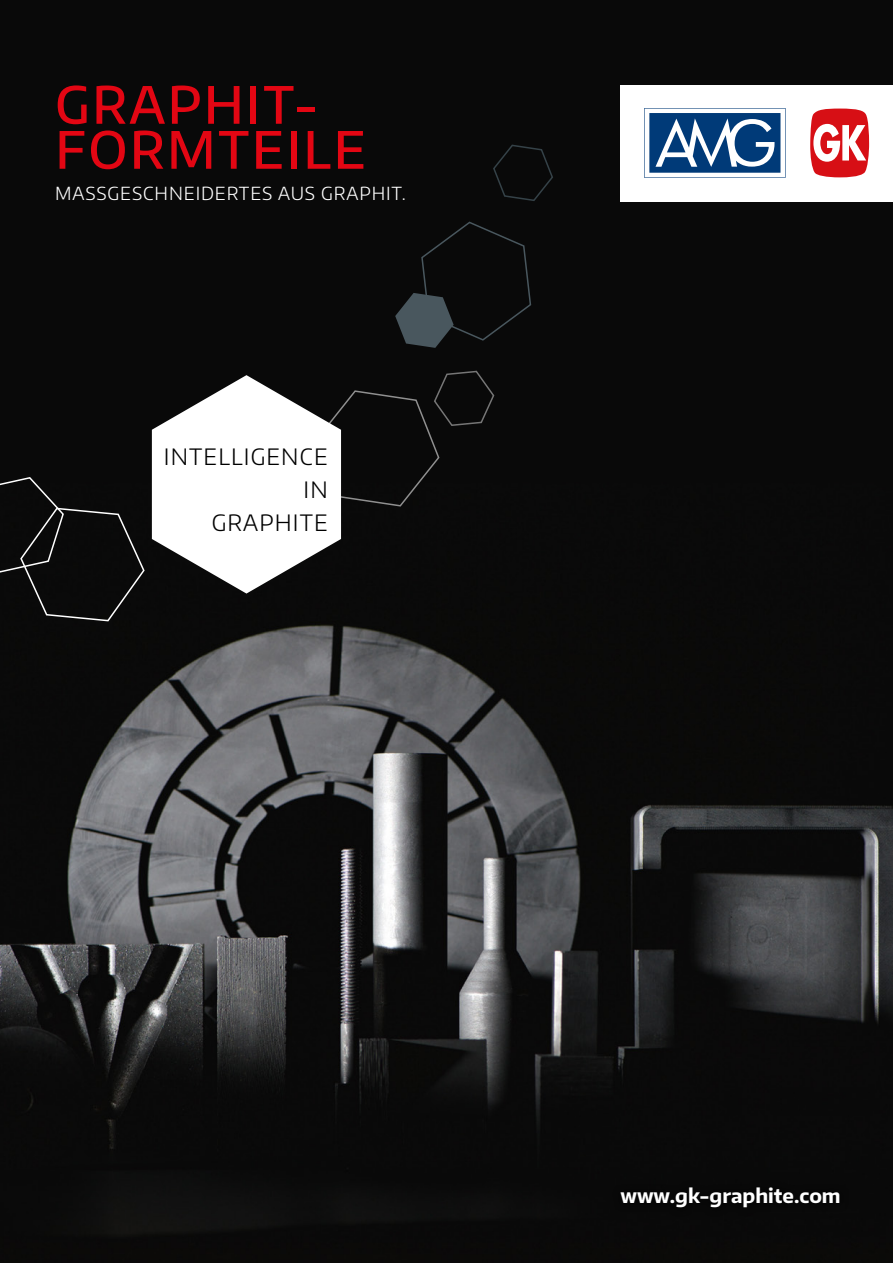
<style>
.page{position:relative;width:893px;height:1263px;background:#fff}
.page>*{position:absolute;margin:0;border:0;box-sizing:border-box;transform-origin:0 0}
.t1{font:500 51px/45px "Encode Sans";letter-spacing:.05em;color:#e30613}
.t2{font:300 22.5px/33px "Encode Sans";letter-spacing:.05em;color:#000;text-align:right}
.t3{font:700 19.5px "Encode Sans";color:#fff}
.t4{font:300 18px "Encode Sans";letter-spacing:.05em;color:#fff}
</style>
<div class="page">
<img style="left:0;top:0;width:893px;height:1263px">
<div style="left:620px;top:85px;width:273px;height:116px;background:#fff"></div>
<svg style="left:644px;top:108px;width:142px;height:70px"></svg>
<svg style="left:810px;top:109px;width:59px;height:68px"></svg>
<div style="left:613px;top:1179px;width:235px;height:37px;background:#070707"></div>
<svg style="left:395px;top:221px;width:137px;height:127px;background:#131516"></svg>
<svg style="left:492px;top:144px;width:62px;height:58px;background:#0c0d0d"></svg>
<div style="left:0;top:476px;width:145px;height:147px;background:#090909"></div>
<svg style="left:152px;top:369px;width:343px;height:224px"></svg>
<h1 class="t1" style="left:55px;top:81px;width:312px">GRAPHIT-<br>FORMTEILE</h1>
<p class="t4" style="left:55px;top:182px;width:352px">MASSGESCHNEIDERTES AUS GRAPHIT.</p>
<p class="t2" style="left:164px;top:439px;width:165px">INTELLIGENCE<br>IN<br>GRAPHITE</p>
<p class="t3" style="left:620px;top:1183px;width:222px">www.gk-graphite.com</p>
</div>
